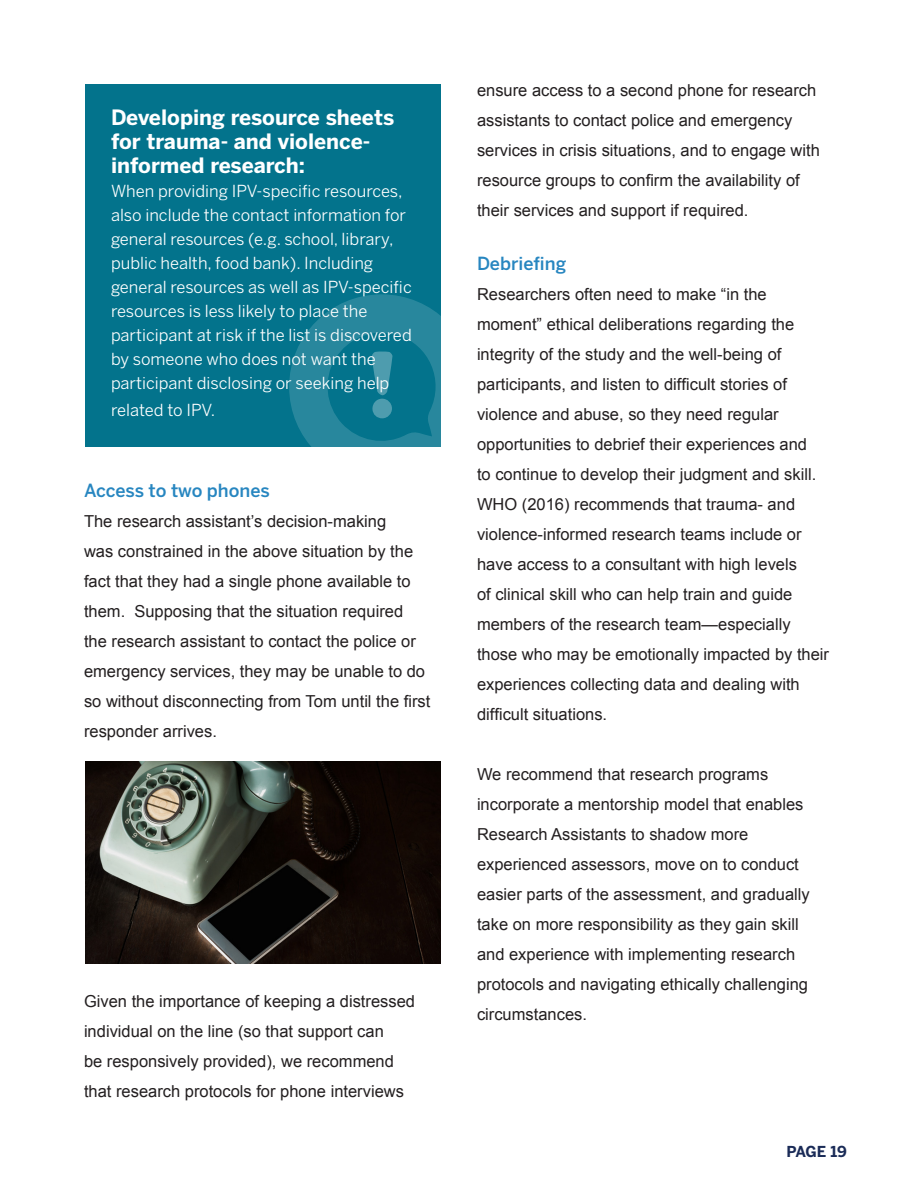
<style>
.page{position:relative;width:918px;height:1188px;background:#fff}
.page>*{position:absolute;margin:0;border:0;box-sizing:border-box;transform-origin:0 0}
.t1{font:700 21px/24px "Benton Sans";color:#fff}
.t2{font:500 18px "Benton Sans";letter-spacing:-.005em;color:#2786c0}
.t3{font:16.5px/30px "Arial";color:#231f20}
.t4{font:16.5px/24px "Benton Sans";color:#fff}
.t5{font:700 15px "Benton Sans";letter-spacing:-.025em;color:#1a2b57}
</style>
<div class="page">
<div style="left:85px;top:84px;width:356px;height:363px;background:#03738c"></div>
<svg style="left:289px;top:294px;width:152px;height:153px"></svg>
<div style="left:372px;top:399px;width:20px;height:19px;background:#4e9cae;border-radius:50%"></div>
<img style="left:85px;top:762px;width:356px;height:202px">
<p class="t1" style="left:111px;top:106px;width:285px">Developing resource sheets for trauma- and violence&shy;informed research:</p>
<p class="t4" style="left:111px;top:179px;width:302px">When providing IPV-specific resources, also include the contact information for general resources (e.g. school, library, public health, food bank). Including general resources as well as IPV-specific resources is less likely to place the participant at risk if the list is discovered by someone who does not want the participant disclosing or seeking help</p>
<p class="t4" style="left:111px;top:398px;width:106px">related to IPV.</p>
<p class="t2" style="left:84px;top:479px;width:187px">Access to two phones</p>
<p class="t3" style="left:84px;top:506px;width:348px">The research assistant’s decision-making<br>was constrained in the above situation by the fact that they had a single phone available to them. Supposing that the situation required<br>the research assistant to contact the police or emergency services, they may be unable to do so without disconnecting from Tom until the first responder arrives.</p>
<p class="t3" style="left:84px;top:986px;width:333px">Given the importance of keeping a distressed individual on the line (so that support can<br>be responsively provided), we recommend that research protocols for phone interviews</p>
<p class="t3" style="left:477px;top:76px;width:344px">ensure access to a second phone for research assistants to contact police and emergency services in crisis situations, and to engage with resource groups to confirm the availability of their services and support if required.</p>
<p class="t2" style="left:477px;top:253px;width:91px">Debriefing</p>
<p class="t3" style="left:477px;top:280px;width:354px">Researchers often need to make “in the moment” ethical deliberations regarding the integrity of the study and the well-being of participants, and listen to difficult stories of violence and abuse, so they need regular opportunities to debrief their experiences and<br>to continue to develop their judgment and skill.<br>WHO (2016) recommends that trauma- and violence-informed research teams include or have access to a consultant with high levels<br>of clinical skill who can help train and guide members of the research team—especially those who may be emotionally impacted by their experiences collecting data and dealing with difficult situations.</p>
<p class="t3" style="left:477px;top:760px;width:334px">We recommend that research programs incorporate a mentorship model that enables Research Assistants to shadow more experienced assessors, move on to conduct easier parts of the assessment, and gradually take on more responsibility as they gain skill and experience with implementing research protocols and navigating ethically challenging circumstances.</p>
<p class="t5" style="left:787px;top:1142px;width:62px">PAGE 19</p>
</div>
